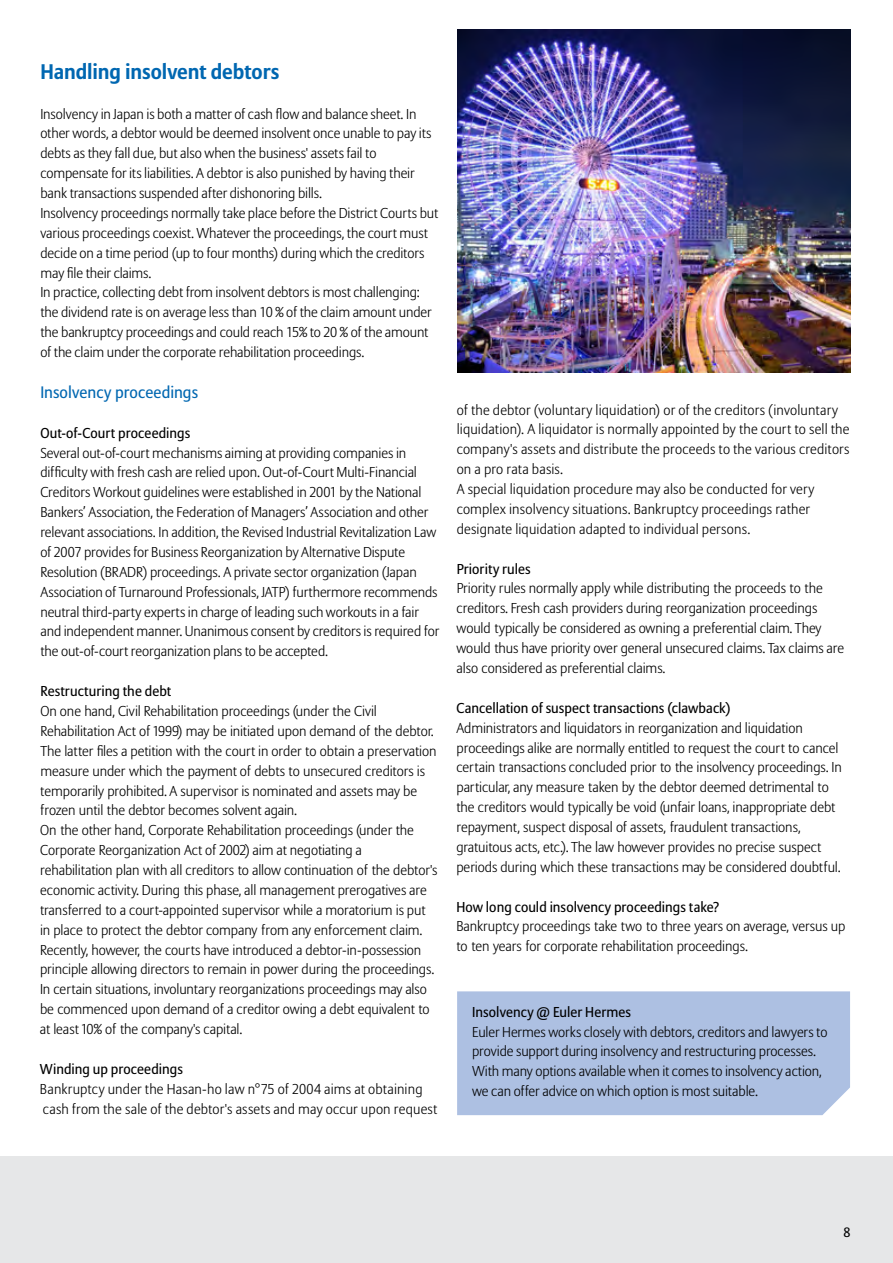
<style>
.page{position:relative;width:893px;height:1263px;background:#fff}
.page>*{position:absolute;margin:0;border:0;box-sizing:border-box;transform-origin:0 0}
.t1{font:700 21px "Allianz Sans";letter-spacing:-.005em;color:#0067b1}
.t2{font:16.5px "Allianz Sans";letter-spacing:.005em;color:#0067b1}
.t3{font:300 14.25px/20px "Allianz Sans";letter-spacing:-.005em;color:#000}
.t4{font:14.25px "Allianz Sans";letter-spacing:.005em;color:#000}
.t5{font:300 14.25px/20px "Allianz Sans";letter-spacing:.015em;color:#000}
.t6{font:13.5px "Allianz Sans";color:#000}
</style>
<div class="page">
<div style="left:0;top:1156px;width:893px;height:107px;background:#e6e7e8"></div>
<div style="left:457px;top:991px;width:393px;height:124px;background:#adc0e2"></div>
<img style="left:457px;top:30px;width:393px;height:343px">
<h1 class="t1" style="left:40px;top:58px;width:240px">Handling insolvent debtors</h1>
<p class="t3" style="left:40px;top:104px;width:399px">Insolvency in Japan is both a matter of cash flow and balance sheet. In other words, a debtor would be deemed insolvent once unable to pay its debts as they fall due, but also when the business' assets fail to compensate for its liabilities. A debtor is also punished by having their bank transactions suspended after dishonoring bills.<br>Insolvency proceedings normally take place before the District Courts but various proceedings coexist. Whatever the proceedings, the court must decide on a time period (up to four months) during which the creditors may file their claims.<br>In practice, collecting debt from insolvent debtors is most challenging: the dividend rate is on average less than 10 % of the claim amount under the bankruptcy proceedings and could reach 15% to 20 % of the amount of the claim under the corporate rehabilitation proceedings.</p>
<p class="t2" style="left:40px;top:382px;width:159px">Insolvency proceedings</p>
<p class="t4" style="left:40px;top:424px;width:151px">Out-of-Court proceedings</p>
<p class="t3" style="left:40px;top:443px;width:400px">Several out-of-court mechanisms aiming at providing companies in difficulty with fresh cash are relied upon. Out-of-Court Multi-Financial Creditors Workout guidelines were established in 2001 by the National Bankers’ Association, the Federation of Managers’ Association and other relevant associations. In addition, the Revised Industrial Revitalization Law of 2007 provides for Business Reorganization by Alternative Dispute Resolution (BRADR) proceedings. A private sector organization (Japan Association of Turnaround Professionals, JATP) furthermore recommends neutral third-party experts in charge of leading such workouts in a fair and independent manner. Unanimous consent by creditors is required for the out-of-court reorganization plans to be accepted.</p>
<p class="t4" style="left:40px;top:683px;width:132px">Restructuring the debt</p>
<p class="t3" style="left:40px;top:702px;width:399px">On one hand, Civil Rehabilitation proceedings (under the Civil Rehabilitation Act of 1999) may be initiated upon demand of the debtor.<br>The latter files a petition with the court in order to obtain a preservation measure under which the payment of debts to unsecured creditors is temporarily prohibited. A supervisor is nominated and assets may be frozen until the debtor becomes solvent again.<br>On the other hand, Corporate Rehabilitation proceedings (under the Corporate Reorganization Act of 2002) aim at negotiating a rehabilitation plan with all creditors to allow continuation of the debtor's economic activity. During this phase, all management prerogatives are transferred to a court-appointed supervisor while a moratorium is put in place to protect the debtor company from any enforcement claim.<br>Recently, however, the courts have introduced a debtor-in-possession principle allowing directors to remain in power during the proceedings.<br>In certain situations, involuntary reorganizations proceedings may also be commenced upon demand of a creditor owing a debt equivalent to at least 10% of the company's capital.</p>
<p class="t4" style="left:40px;top:1060px;width:144px">Winding up proceedings</p>
<p class="t5" style="left:40px;top:1079px;width:399px">Bankruptcy under the Hasan-ho law n°75 of 2004 aims at obtaining cash from the sale of the debtor's assets and may occur upon request</p>
<p class="t3" style="left:457px;top:400px;width:394px">of the debtor (voluntary liquidation) or of the creditors (involuntary liquidation). A liquidator is normally appointed by the court to sell the company's assets and distribute the proceeds to the various creditors on a pro rata basis.<br>A special liquidation procedure may also be conducted for very complex insolvency situations. Bankruptcy proceedings rather designate liquidation adapted to individual persons.</p>
<p class="t4" style="left:457px;top:560px;width:76px">Priority rules</p>
<p class="t3" style="left:457px;top:579px;width:389px">Priority rules normally apply while distributing the proceeds to the creditors. Fresh cash providers during reorganization proceedings would typically be considered as owning a preferential claim. They would thus have priority over general unsecured claims. Tax claims are also considered as preferential claims.</p>
<p class="t4" style="left:457px;top:699px;width:275px">Cancellation of suspect transactions (clawback)</p>
<p class="t3" style="left:456px;top:718px;width:387px">Administrators and liquidators in reorganization and liquidation proceedings alike are normally entitled to request the court to cancel certain transactions concluded prior to the insolvency proceedings. In particular, any measure taken by the debtor deemed detrimental to the creditors would typically be void (unfair loans, inappropriate debt repayment, suspect disposal of assets, fraudulent transactions, gratuitous acts, etc.). The law however provides no precise suspect periods during which these transactions may be considered doubtful.</p>
<p class="t4" style="left:456px;top:898px;width:265px">How long could insolvency proceedings take?</p>
<p class="t3" style="left:456px;top:917px;width:390px">Bankruptcy proceedings take two to three years on average, versus up to ten years for corporate rehabilitation proceedings.</p>
<p class="t4" style="left:472px;top:1003px;width:160px">Insolvency @ Euler Hermes</p>
<p class="t3" style="left:472px;top:1022px;width:357px">Euler Hermes works closely with debtors, creditors and lawyers to provide support during insolvency and restructuring processes.<br>With many options available when it comes to insolvency action, we can offer advice on which option is most suitable.</p>
<p class="t6" style="left:843px;top:1224px;width:9px">8</p>
</div>
